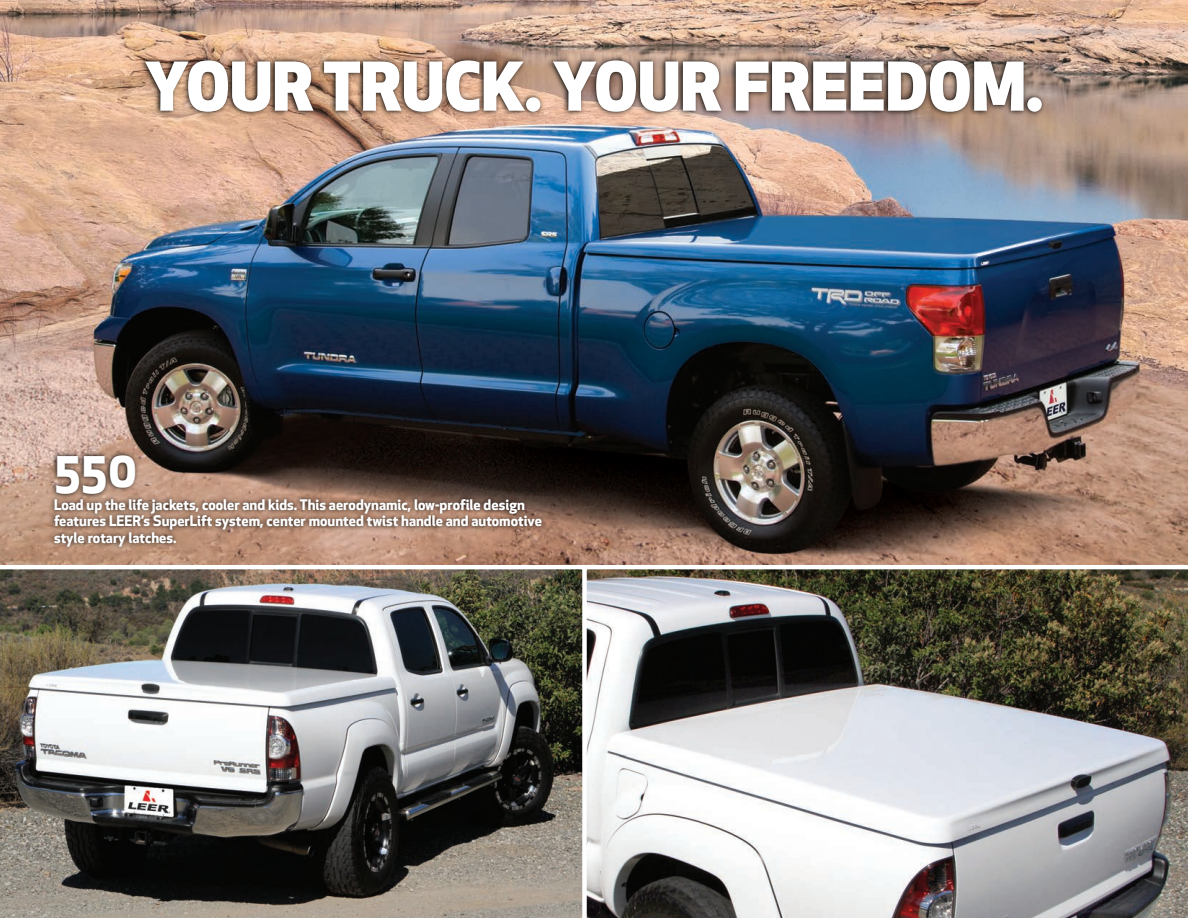
<style>
.page{position:relative;width:1188px;height:918px;background:#fff}
.page>*{position:absolute;margin:0;border:0;box-sizing:border-box;transform-origin:0 0}
.t1{font:800 65.55px "Apex New";color:#fff}
.t2{font:700 49.5px "Apex New";color:#fff}
.t3{font:700 14.25px/16.5px "Apex New";color:#fff}
</style>
<div class="page">
<svg style="left:0;top:569px;width:582px;height:349px;background:#73726e"></svg>
<img style="left:582px;top:569px;width:605px;height:349px">
<img style="left:1187px;top:569px;width:1px;height:348px">
<img style="left:0;top:0;width:1188px;height:565px">
<img style="left:44px;top:42px;width:1099px;height:123px">
<img style="left:39px;top:432px;width:592px;height:204px">
<svg style="left:1170px;top:0;width:18px;height:253px;background:#b59783"></svg>
<h1 class="t1" style="left:145px;top:62px;width:900px">YOUR TRUCK. YOUR FREEDOM.</h1>
<h2 class="t2" style="left:54px;top:450px;width:85px">550</h2>
<p class="t3" style="left:54px;top:498px;width:490px">Load up the life jackets, cooler and kids. This aerodynamic, low-profile design features LEER’s SuperLift system, center mounted twist handle and automotive style rotary latches.</p>
</div>
